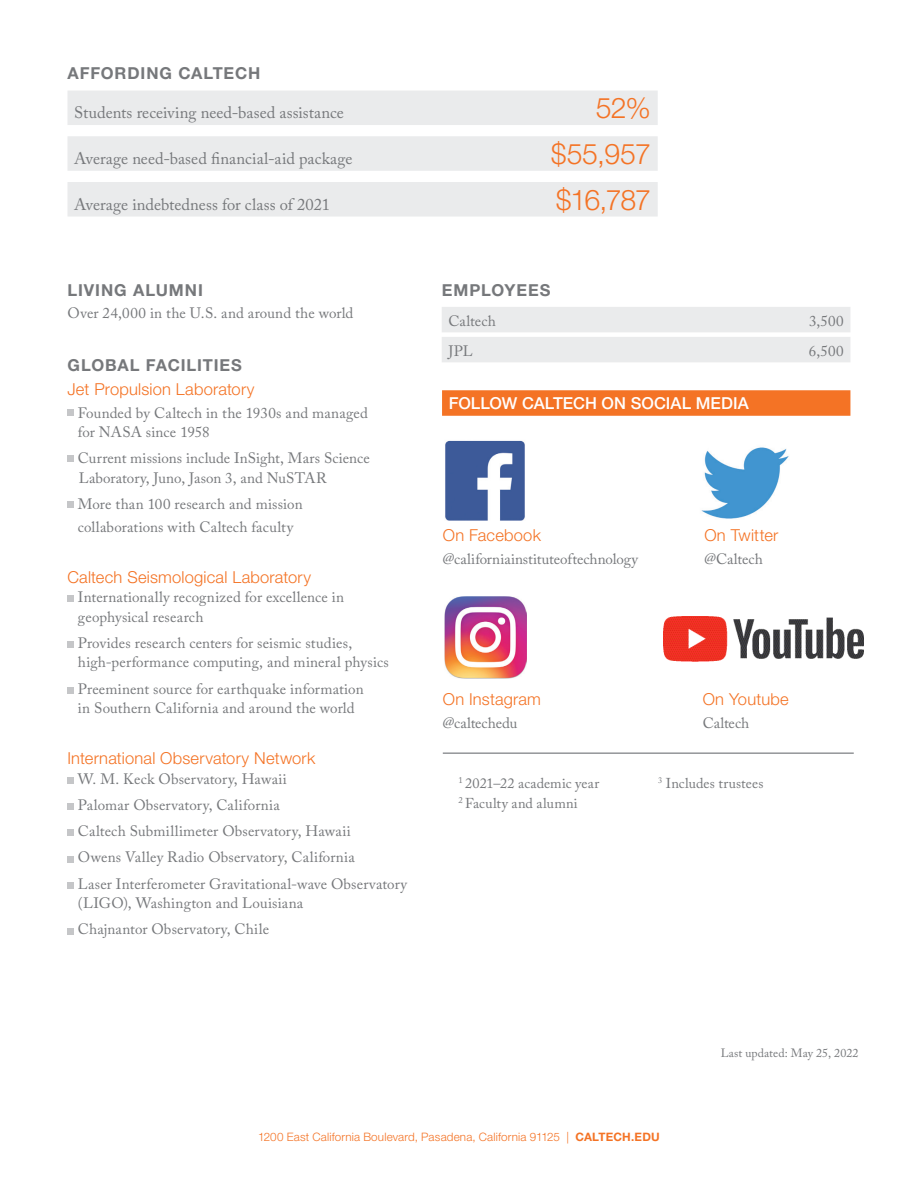
<style>
.page{position:relative;width:918px;height:1188px;background:#fff}
.page>*{position:absolute;margin:0;border:0;box-sizing:border-box;transform-origin:0 0}
.t1{font:300 28.5px "Helvetica Neue LT Std";letter-spacing:-.035em;color:#f47325}
.t2{font:300 16.5px "Helvetica Neue LT Std";letter-spacing:.01em;color:#f47325}
.t3{font:16.5px "Adobe Caslon Pro";letter-spacing:.005em;color:#76787b}
.Header_2{font:700 16.5px "Helvetica Neue LT Std";letter-spacing:.055em;color:#76787b}
.t4{font:500 16.5px "Helvetica Neue LT Std";letter-spacing:.005em;color:#fff}
.body_text_new{font:15px/19.5px "Adobe Caslon Pro";letter-spacing:.01em;color:#76787b}
.t5{font:14.25px "Adobe Caslon Pro";letter-spacing:.01em;color:#76787b}
.Body_text{font:12px "Adobe Caslon Pro";letter-spacing:.01em;color:#76787b}
.t6{font:300 11.7px "Helvetica Neue LT Std";letter-spacing:.015em;color:#f47325}
.s1{font-weight:700}
</style>
<div class="page">
<svg style="left:68px;top:410px;width:6px;height:6px"></svg>
<div style="left:68px;top:455px;width:6px;height:7px;background:#c5c6c8"></div>
<div style="left:68px;top:501px;width:6px;height:7px;background:#c5c6c8"></div>
<svg style="left:68px;top:596px;width:6px;height:6px"></svg>
<div style="left:68px;top:641px;width:6px;height:7px;background:#c5c6c8"></div>
<div style="left:68px;top:687px;width:6px;height:7px;background:#c5c6c8"></div>
<div style="left:68px;top:777px;width:6px;height:7px;background:#c5c6c8"></div>
<div style="left:68px;top:803px;width:6px;height:7px;background:#c5c6c8"></div>
<svg style="left:68px;top:830px;width:6px;height:6px"></svg>
<svg style="left:68px;top:856px;width:6px;height:6px"></svg>
<div style="left:68px;top:882px;width:6px;height:7px;background:#c5c6c8"></div>
<svg style="left:68px;top:928px;width:6px;height:6px"></svg>
<div style="left:68px;top:91px;width:590px;height:34px;background:#eaebec"></div>
<div style="left:68px;top:136px;width:590px;height:35px;background:#eaebec"></div>
<div style="left:68px;top:182px;width:590px;height:35px;background:#eaebec"></div>
<div style="left:442px;top:307px;width:408px;height:25px;background:#eaebec"></div>
<div style="left:442px;top:337px;width:408px;height:25px;background:#eaebec"></div>
<div style="left:442px;top:390px;width:408px;height:26px;background:#f47325"></div>
<img style="left:445px;top:440px;width:80px;height:80px">
<img style="left:701px;top:447px;width:88px;height:72px">
<img style="left:444px;top:596px;width:83px;height:83px">
<img style="left:664px;top:617px;width:199px;height:45px">
<hr style="left:443px;top:752px;width:411px;height:2px;background:#939598">
<p class="Header_2" style="left:68px;top:63px;width:195px">AFFORDING CALTECH</p>
<p class="t3" style="left:74px;top:103px;width:271px">Students receiving need-based assistance</p>
<p class="t1" style="left:596px;top:91px;width:57px">52%</p>
<p class="t3" style="left:74px;top:149px;width:280px">Average need-based financial-aid package</p>
<p class="t1" style="left:551px;top:136px;width:102px">$55,957</p>
<p class="t3" style="left:74px;top:194px;width:257px">Average indebtedness for class of 2021</p>
<p class="t1" style="left:556px;top:182px;width:97px">$16,787</p>
<p class="Header_2" style="left:68px;top:280px;width:137px">LIVING ALUMNI</p>
<p class="body_text_new" style="left:68px;top:303px;width:287px">Over 24,000 in the U.S. and around the world</p>
<p class="Header_2" style="left:68px;top:355px;width:176px">GLOBAL FACILITIES</p>
<p class="t2" style="left:68px;top:379px;width:189px">Jet Propulsion Laboratory</p>
<p class="body_text_new" style="left:78px;top:403px;width:292px">Founded by Caltech in the 1930s and managed for NASA since 1958</p>
<p class="body_text_new" style="left:78px;top:448px;width:294px">Current missions include InSight, Mars Science<br>Laboratory, Juno, Jason 3, and NuSTAR</p>
<p class="body_text_new" style="left:78px;top:493px;width:226px;line-height:22.5px">More than 100 research and mission collaborations with Caltech faculty</p>
<p class="t2" style="left:68px;top:567px;width:245px">Caltech Seismological Laboratory</p>
<p class="body_text_new" style="left:78px;top:587px;width:268px">Internationally recognized for excellence in geophysical research</p>
<p class="body_text_new" style="left:78px;top:633px;width:312px">Provides research centers for seismic studies, high-performance computing, and mineral physics</p>
<p class="body_text_new" style="left:78px;top:679px;width:287px">Preeminent source for earthquake information in Southern California and around the world</p>
<p class="t2" style="left:68px;top:748px;width:249px">International Observatory Network</p>
<p class="body_text_new" style="left:78px;top:769px;width:211px">W. M. Keck Observatory, Hawaii</p>
<p class="body_text_new" style="left:78px;top:795px;width:203px">Palomar Observatory, California</p>
<p class="body_text_new" style="left:78px;top:821px;width:274px">Caltech Submillimeter Observatory, Hawaii</p>
<p class="body_text_new" style="left:78px;top:847px;width:278px">Owens Valley Radio Observatory, California</p>
<p class="body_text_new" style="left:78px;top:874px;width:331px">Laser Interferometer Gravitational-wave Observatory (LIGO), Washington and Louisiana</p>
<p class="body_text_new" style="left:78px;top:919px;width:193px">Chajnantor Observatory, Chile</p>
<p class="Header_2" style="left:442px;top:280px;width:110px">EMPLOYEES</p>
<p class="body_text_new" style="left:448px;top:311px;width:49px">Caltech</p>
<p class="body_text_new" style="left:809px;top:311px;width:36px">3,500</p>
<p class="body_text_new" style="left:448px;top:341px;width:26px">JPL</p>
<p class="body_text_new" style="left:809px;top:341px;width:36px">6,500</p>
<p class="t4" style="left:449px;top:393px;width:301px">FOLLOW CALTECH ON SOCIAL MEDIA</p>
<p class="t2" style="left:443px;top:525px;width:100px">On Facebook</p>
<p class="body_text_new" style="left:443px;top:549px;width:197px">@californiainstituteoftechnology</p>
<p class="t2" style="left:704px;top:525px;width:76px">On Twitter</p>
<p class="body_text_new" style="left:704px;top:549px;width:60px">@Caltech</p>
<p class="t2" style="left:443px;top:689px;width:100px">On Instagram</p>
<p class="body_text_new" style="left:443px;top:713px;width:76px">@caltechedu</p>
<p class="t5" style="left:458px;top:775px;width:142px"><sup>1</sup> 2021–22 academic year</p>
<p class="t5" style="left:458px;top:795px;width:121px"><sup>2</sup> Faculty and alumni</p>
<p class="t2" style="left:703px;top:689px;width:87px">On Youtube</p>
<p class="body_text_new" style="left:703px;top:713px;width:48px">Caltech</p>
<p class="t5" style="left:658px;top:774px;width:107px"><sup>3</sup> Includes trustees</p>
<p class="Body_text" style="left:721px;top:1046px;width:139px">Last updated: May 25, 2022</p>
<p class="t6" style="left:258px;top:1129px;width:403px">1200 East California Boulevard, Pasadena, California 91125 | <span class="s1">CALTECH.EDU</span></p>
</div>
